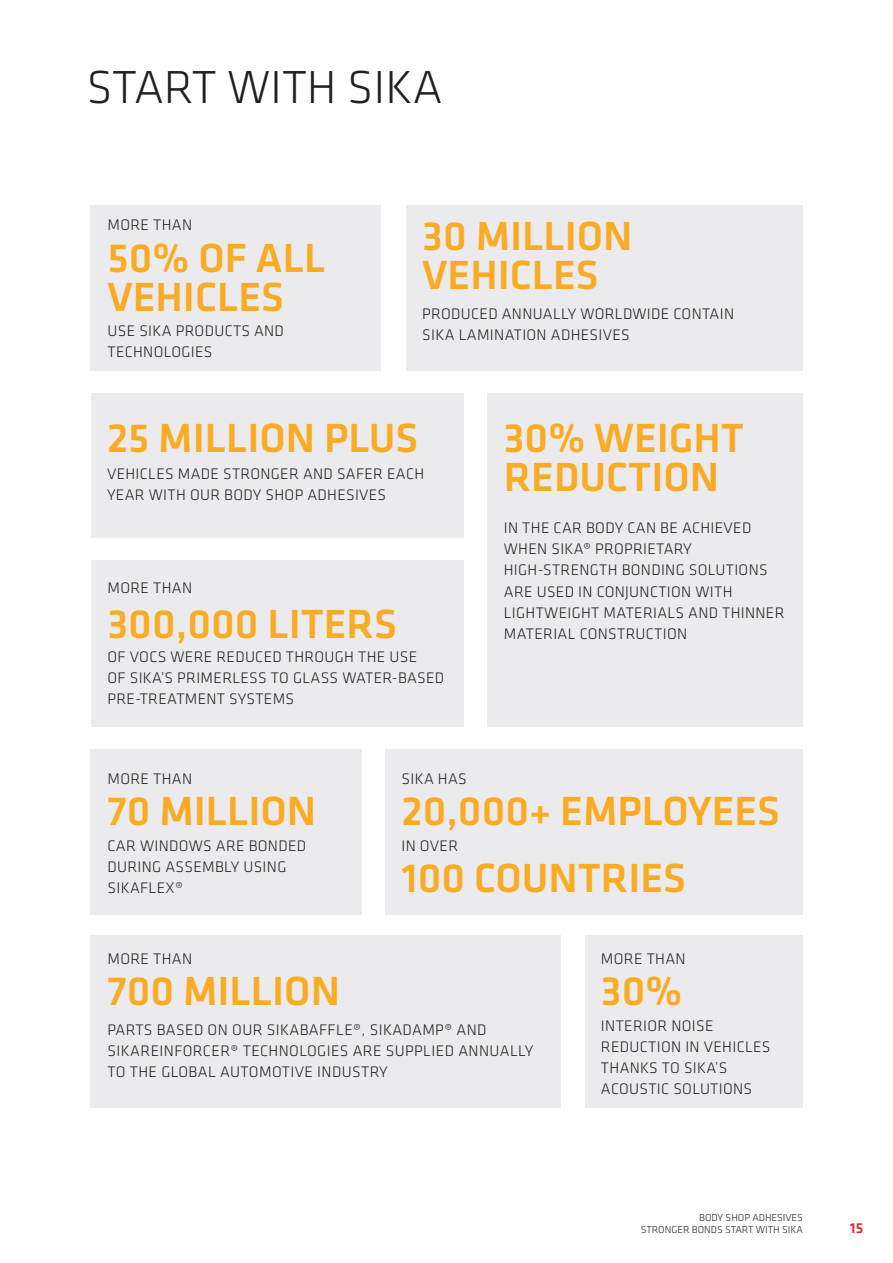
<style>
.page{position:relative;width:893px;height:1263px;background:#fff}
.page>*{position:absolute;margin:0;border:0;box-sizing:border-box;transform-origin:0 0}
.t1{font:300 48px "Klavika";color:#231f20}
.Factbox_Head{font:500 42.15px/39px "Klavika";color:#faab24}
.Factbox_Text{font:300 15.9px/21.1px "Klavika";letter-spacing:.02em;color:#231f20}
.Factbox_Head-2{font:300 15.9px/21.1px "Klavika";letter-spacing:.02em;color:#231f20}
.t2{font:500 15px "Klavika";color:#ee1d23}
.t3{font:300 10.5px/12.6px "Klavika";color:#231f20;text-align:right}
</style>
<div class="page">
<div style="left:585px;top:935px;width:217px;height:172px;background:#e6e7e9"></div>
<div style="left:91px;top:935px;width:470px;height:172px;background:#e6e7e9"></div>
<div style="left:385px;top:750px;width:417px;height:165px;background:#e6e7e9"></div>
<div style="left:91px;top:750px;width:271px;height:165px;background:#e6e7e9"></div>
<div style="left:91px;top:561px;width:372px;height:166px;background:#e6e7e9"></div>
<div style="left:487px;top:393px;width:315px;height:334px;background:#e6e7e9"></div>
<div style="left:91px;top:393px;width:372px;height:145px;background:#e6e7e9"></div>
<div style="left:91px;top:205px;width:290px;height:166px;background:#e6e7e9"></div>
<div style="left:406px;top:205px;width:396px;height:166px;background:#e6e7e9"></div>
<p class="t1" style="left:87px;top:58px;width:357px">START WITH SIKA</p>
<p class="Factbox_Text" style="left:108px;top:214px;width:86px">MORE THAN</p>
<p class="Factbox_Head" style="left:108px;top:237px;width:219px">50% OF ALL<br>VEHICLES</p>
<p class="Factbox_Text" style="left:108px;top:320px;width:178px">USE SIKA PRODUCTS AND<br>TECHNOLOGIES</p>
<p class="Factbox_Head" style="left:422px;top:215px;width:212px">30 MILLION<br>VEHICLES</p>
<p class="Factbox_Text" style="left:422px;top:303px;width:313px">PRODUCED ANNUALLY WORLDWIDE CONTAIN<br>SIKA LAMINATION ADHESIVES</p>
<p class="Factbox_Head" style="left:107px;top:417px;width:313px">25 MILLION PLUS</p>
<p class="Factbox_Head-2" style="left:107px;top:463px;width:319px">VEHICLES MADE STRONGER AND SAFER EACH<br>YEAR WITH OUR BODY SHOP ADHESIVES</p>
<p class="Factbox_Text" style="left:108px;top:577px;width:86px">MORE THAN</p>
<p class="Factbox_Head" style="left:108px;top:603px;width:291px">300,000 LITERS</p>
<p class="Factbox_Text" style="left:108px;top:646px;width:338px">OF VOCS WERE REDUCED THROUGH THE USE<br>OF SIKA’S PRIMERLESS TO GLASS WATER-BASED<br>PRE-TREATMENT SYSTEMS</p>
<p class="Factbox_Head" style="left:504px;top:417px;width:242px">30% WEIGHT<br>REDUCTION</p>
<p class="Factbox_Text" style="left:504px;top:517px;width:282px">IN THE CAR BODY CAN BE ACHIEVED<br>WHEN SIKA® PROPRIETARY<br>HIGH-STRENGTH BONDING SOLUTIONS<br>ARE USED IN CONJUNCTION WITH<br>LIGHTWEIGHT MATERIALS AND THINNER<br>MATERIAL CONSTRUCTION</p>
<p class="Factbox_Text" style="left:108px;top:768px;width:86px">MORE THAN</p>
<p class="Factbox_Head" style="left:108px;top:791px;width:210px">70 MILLION</p>
<p class="Factbox_Text" style="left:108px;top:835px;width:200px">CAR WINDOWS ARE BONDED<br>DURING ASSEMBLY USING<br>SIKAFLEX®</p>
<p class="Factbox_Text" style="left:401px;top:768px;width:67px">SIKA HAS</p>
<p class="Factbox_Head" style="left:401px;top:791px;width:380px">20,000+ EMPLOYEES</p>
<p class="Factbox_Text" style="left:401px;top:835px;width:58px">IN OVER</p>
<p class="Factbox_Head" style="left:401px;top:858px;width:286px">100 COUNTRIES</p>
<p class="Factbox_Text" style="left:108px;top:948px;width:86px">MORE THAN</p>
<p class="Factbox_Head" style="left:108px;top:971px;width:234px">700 MILLION</p>
<p class="Factbox_Text" style="left:108px;top:1019px;width:427px">PARTS BASED ON OUR SIKABAFFLE®, SIKADAMP® AND<br>SIKAREINFORCER® TECHNOLOGIES ARE SUPPLIED ANNUALLY<br>TO THE GLOBAL AUTOMOTIVE INDUSTRY</p>
<p class="Factbox_Text" style="left:601px;top:948px;width:86px">MORE THAN</p>
<p class="Factbox_Head" style="left:601px;top:971px;width:83px">30%</p>
<p class="Factbox_Text" style="left:601px;top:1015px;width:171px">INTERIOR NOISE<br>REDUCTION IN VEHICLES<br>THANKS TO SIKA’S<br>ACOUSTIC SOLUTIONS</p>
<p class="t3" style="left:641px;top:1211px;width:164px">BODY SHOP ADHESIVES<br>STRONGER BONDS START WITH SIKA</p>
<p class="t2" style="left:850px;top:1218px;width:15px">15</p>
</div>
